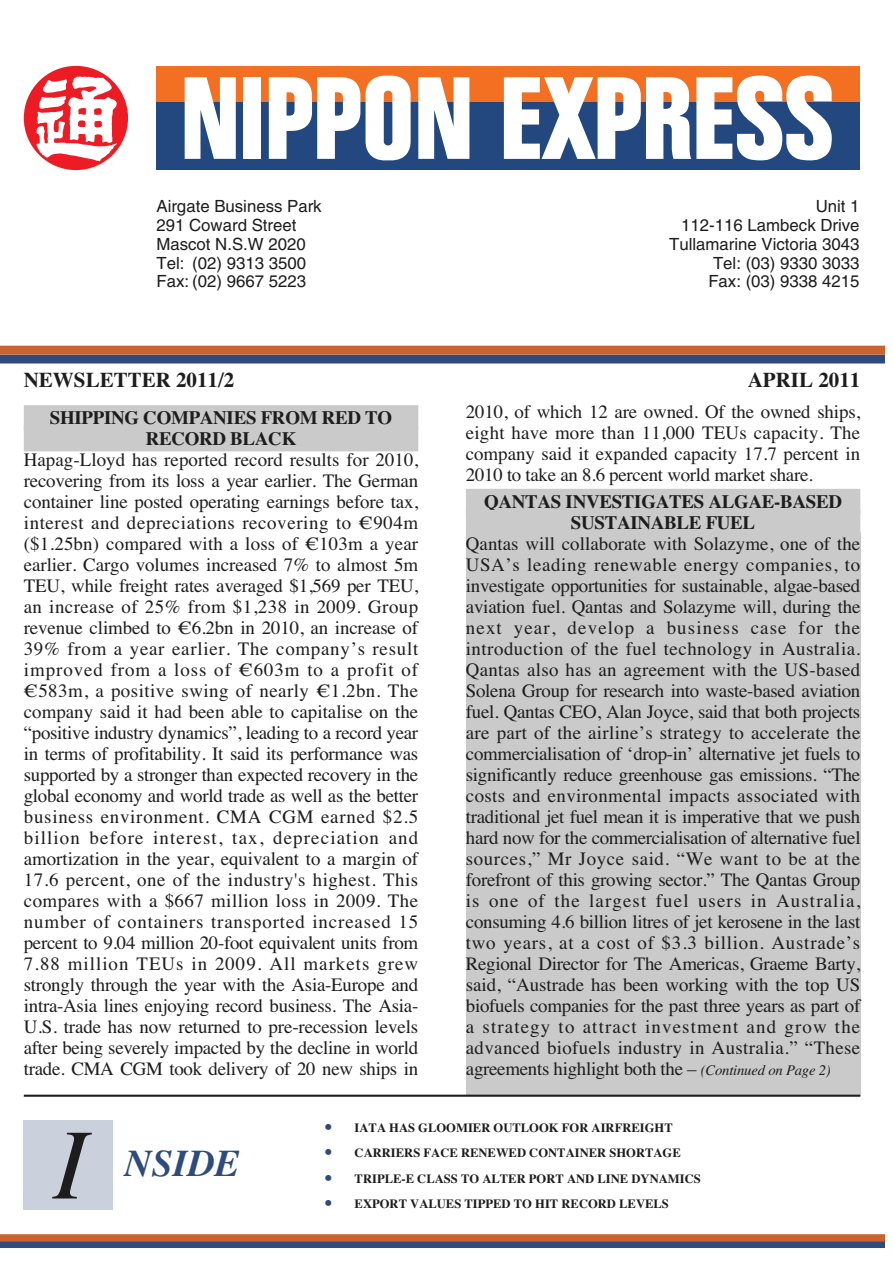
<style>
.page{position:relative;width:893px;height:1263px;background:#fff}
.page>*{position:absolute;margin:0;border:0;box-sizing:border-box;transform-origin:0 0}
.t1{font:italic 100.8px "Times";color:#1e1d1e}
.t2{font:italic 700 37.8px "Times";color:#2e4b7c}
.t3{font:700 21px "Times";color:#1e1d1e}
.t4{font:18.9px/21px "Times";letter-spacing:-.005em;color:#1e1d1e;text-align:center}
.t5{font:18.9px "Times";letter-spacing:.06em;color:#1e1d1e}
.t6{font:18.9px "Times";letter-spacing:.02em;color:#1e1d1e}
.t7{font:18.9px "Times";letter-spacing:.015em;color:#1e1d1e}
.t8{font:700 18.9px "Times";letter-spacing:-.015em;color:#1e1d1e}
.t9{font:18.9px "Times";letter-spacing:.025em;color:#1e1d1e}
.t10{font:18.9px "Times";letter-spacing:.04em;color:#1e1d1e}
.t11{font:18.9px "Times";letter-spacing:.035em;color:#1e1d1e}
.t12{font:18.9px "Times";letter-spacing:.03em;color:#1e1d1e}
.t13{font:16.8px "Helvetica";color:#1e1d1e}
.t14{font:700 12.6px "Times";color:#1e1d1e}
.s1{font-weight:700}
.s2{font-style:italic;font-size:14.7px}
.s3{font-size:21px;color:#2e4b7c}
</style>
<div class="page">
<div style="left:466px;top:532px;width:394px;height:564px;background:#cacacb"></div>
<div style="left:0;top:1240px;width:884px;height:8px;background:#2e4b7c"></div>
<div style="left:0;top:1234px;width:884px;height:8px;background:#ca642f"></div>
<div style="left:24px;top:1120px;width:89px;height:89px;background:#cbd1dc"></div>
<div style="left:24px;top:405px;width:394px;height:25px;background:#cacacb"></div>
<div style="left:24px;top:426px;width:394px;height:25px;background:#cacacb"></div>
<div style="left:466px;top:489px;width:394px;height:25px;background:#cacacb"></div>
<div style="left:466px;top:510px;width:394px;height:25px;background:#cacacb"></div>
<hr style="left:24px;top:1095px;width:836px;height:2px;background:#1e1d1e">
<div style="left:0;top:355px;width:884px;height:9px;background:#2e4b7c"></div>
<div style="left:0;top:346px;width:884px;height:9px;background:#ca642f"></div>
<div style="left:156px;top:101px;width:704px;height:69px;background:#22487f"></div>
<div style="left:156px;top:66px;width:704px;height:35px;background:#f36f21"></div>
<svg style="left:24px;top:66px;width:104px;height:104px"></svg>
<svg style="left:185px;top:77px;width:51px;height:82px;background:#e7e2e3"></svg>
<svg style="left:418px;top:77px;width:51px;height:82px;background:#e6e2e3"></svg>
<div style="left:243px;top:77px;width:18px;height:82px;background:#fff"></div>
<svg style="left:269px;top:75px;width:142px;height:86px"></svg>
<svg style="left:504px;top:76px;width:328px;height:84px"></svg>
<p class="t13" style="left:156px;top:200px;width:167px">Airgate Business Park</p>
<p class="t13" style="left:816px;top:200px;width:45px">Unit 1</p>
<p class="t13" style="left:156px;top:219px;width:142px">291 Coward Street</p>
<p class="t13" style="left:681px;top:219px;width:180px">112-116 Lambeck Drive</p>
<p class="t13" style="left:156px;top:238px;width:151px">Mascot N.S.W 2020</p>
<p class="t13" style="left:669px;top:238px;width:192px">Tullamarine Victoria 3043</p>
<p class="t13" style="left:156px;top:257px;width:151px">Tel: (02) 9313 3500</p>
<p class="t13" style="left:713px;top:257px;width:148px">Tel: (03) 9330 3033</p>
<p class="t13" style="left:156px;top:275px;width:151px">Fax: (02) 9667 5223</p>
<p class="t13" style="left:708px;top:275px;width:153px">Fax: (03) 9338 4215</p>
<p class="t3" style="left:24px;top:372px;width:212px">NEWSLETTER 2011/2</p>
<p class="t3" style="left:748px;top:372px;width:114px">APRIL 2011</p>
<p class="t4" style="left:24px;top:409px;width:396px"><span class="s1">SHIPPING COMPANIES FROM RED TO RECORD BLACK<br></span>Hapag-Lloyd has reported record results for 2010, recovering from its loss a year earlier. The German container line posted operating earnings before tax, interest and depreciations recovering to €904m ($1.25bn) compared with a loss of €103m a year earlier. Cargo volumes increased 7% to almost 5m TEU, while freight rates averaged $1,569 per TEU, an increase of 25% from $1,238 in 2009. Group revenue climbed to €6.2bn in 2010, an increase of 39% from a year earlier. The company’s result improved from a loss of €603m to a profit of €583m, a positive swing of nearly €1.2bn. The company said it had been able to capitalise on the “positive industry dynamics”, leading to a record year in terms of profitability. It said its performance was supported by a stronger than expected recovery in the global economy and world trade as well as the better business environment. CMA CGM earned $2.5 billion before interest, tax, depreciation and amortization in the year, equivalent to a margin of 17.6 percent, one of the industry's highest. This compares with a $667 million loss in 2009. The number of containers transported increased 15 percent to 9.04 million 20-foot equivalent units from 7.88 million TEUs in 2009. All markets grew strongly through the year with the Asia-Europe and intra-Asia lines enjoying record business. The Asia-U.S. trade has now returned to pre-recession levels after being severely impacted by the decline in world trade. CMA CGM took delivery of 20 new ships in</p>
<p class="t4" style="left:466px;top:403px;width:396px;text-align:justify">2010, of which 12 are owned. Of the owned ships, eight have more than 11,000 TEUs capacity. The company said it expanded capacity 17.7 percent in 2010 to take an 8.6 percent world market share.</p>
<p class="t8" style="left:484px;top:495px;width:359px">QANTAS INVESTIGATES ALGAE-BASED</p>
<p class="t8" style="left:571px;top:516px;width:186px">SUSTAINABLE FUEL</p>
<p class="t4" style="left:466px;top:535px;width:396px">Qantas will collaborate with Solazyme, one of the</p>
<p class="t11" style="left:466px;top:558px;width:396px">USA’s leading renewable energy companies, to</p>
<p class="t4" style="left:466px;top:577px;width:396px">investigate opportunities for sustainable, algae-based</p>
<p class="t4" style="left:466px;top:598px;width:396px">aviation fuel. Qantas and Solazyme will, during the</p>
<p class="t5" style="left:466px;top:621px;width:396px">next year, develop a business case for the</p>
<p class="t9" style="left:466px;top:642px;width:396px">introduction of the fuel technology in Australia.</p>
<p class="t7" style="left:466px;top:663px;width:396px">Qantas also has an agreement with the US-based</p>
<p class="t4" style="left:466px;top:682px;width:396px">Solena Group for research into waste-based aviation</p>
<p class="t4" style="left:466px;top:703px;width:396px">fuel. Qantas CEO, Alan Joyce, said that both projects</p>
<p class="t7" style="left:466px;top:726px;width:396px">are part of the airline’s strategy to accelerate the</p>
<p class="t4" style="left:466px;top:745px;width:396px">commercialisation of ‘drop-in’ alternative jet fuels to</p>
<p class="t4" style="left:466px;top:766px;width:396px">significantly reduce greenhouse gas emissions. “The</p>
<p class="t6" style="left:466px;top:789px;width:396px">costs and environmental impacts associated with</p>
<p class="t4" style="left:466px;top:808px;width:396px">traditional jet fuel mean it is imperative that we push</p>
<p class="t4" style="left:466px;top:829px;width:396px">hard now for the commercialisation of alternative fuel</p>
<p class="t12" style="left:466px;top:852px;width:396px">sources,” Mr Joyce said. “We want to be at the</p>
<p class="t4" style="left:466px;top:871px;width:396px">forefront of this growing sector.” The Qantas Group</p>
<p class="t5" style="left:466px;top:894px;width:396px">is one of the largest fuel users in Australia,</p>
<p class="t4" style="left:466px;top:913px;width:396px">consuming 4.6 billion litres of jet kerosene in the last</p>
<p class="t10" style="left:466px;top:936px;width:396px">two years, at a cost of $3.3 billion. Austrade’s</p>
<p class="t4" style="left:466px;top:955px;width:396px">Regional Director for The Americas, Graeme Barty,</p>
<p class="t4" style="left:466px;top:976px;width:396px">said, “Austrade has been working with the top US</p>
<p class="t4" style="left:466px;top:997px;width:396px">biofuels companies for the past three years as part of</p>
<p class="t5" style="left:466px;top:1020px;width:396px">a strategy to attract investment and grow the</p>
<p class="t6" style="left:466px;top:1041px;width:396px">advanced biofuels industry in Australia.” “These</p>
<p class="t4" style="left:466px;top:1060px;width:366px">agreements highlight both the – <span class="s2">(Continued on Page 2)</span></p>
<p class="t1" style="left:53px;top:1128px;width:35px">I</p>
<p class="t2" style="left:124px;top:1149px;width:117px">NSIDE</p>
<p class="t14" style="left:325px;top:1123px;width:349px"><span class="s3">•</span> IATA HAS GLOOMIER OUTLOOK FOR AIRFREIGHT</p>
<p class="t14" style="left:325px;top:1149px;width:357px"><span class="s3">•</span> CARRIERS FACE RENEWED CONTAINER SHORTAGE</p>
<p class="t14" style="left:325px;top:1174px;width:377px"><span class="s3">•</span> TRIPLE-E CLASS TO ALTER PORT AND LINE DYNAMICS</p>
<p class="t14" style="left:325px;top:1199px;width:346px"><span class="s3">•</span> EXPORT VALUES TIPPED TO HIT RECORD LEVELS</p>
</div>
